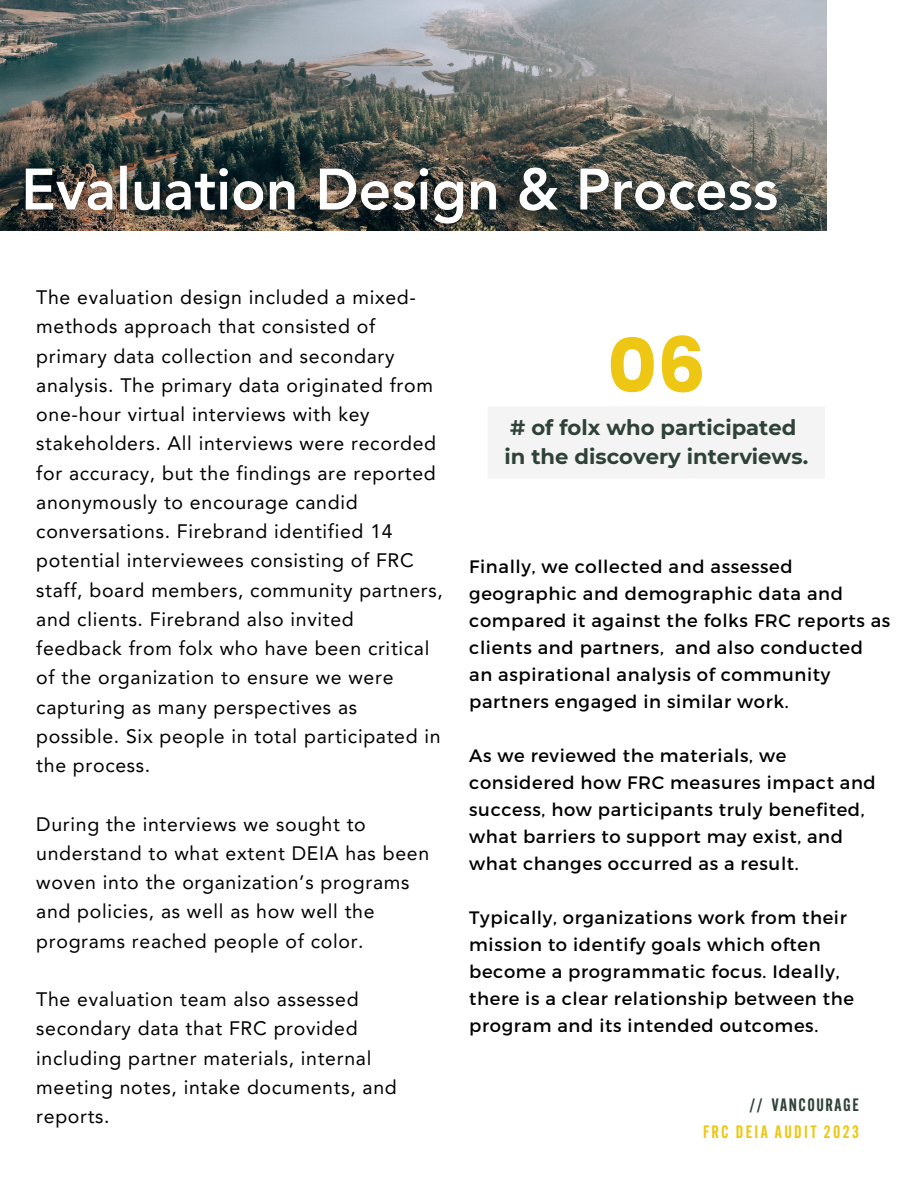
<style>
.page{position:relative;width:918px;height:1188px;background:#fff}
.page>*{position:absolute;margin:0;border:0;box-sizing:border-box;transform-origin:0 0}
.t1{font:76.5px "Poppins";color:#edc713}
.t2{font:700 21.15px/29.2px "Montserrat";color:#2e4237}
.t3{font:19.5px/29.2px "Avenir LT Pro";letter-spacing:.035em;color:#000}
.t4{font:18px/27px "Montserrat";letter-spacing:.035em;color:#000}
.t5{font:600 17.55px "Alternate Gothic Cond ATF";letter-spacing:.135em;color:#edc713}
.t6{font:600 17.55px "Alternate Gothic Cond ATF";letter-spacing:.09em;color:#2e4237}
</style>
<div class="page">
<img style="left:0;top:0;width:826px;height:231px">
<div style="left:488px;top:407px;width:337px;height:71px;background:#f4f4f4"></div>
<img style="left:6px;top:152px;width:787px;height:79px">
<p class="t3" style="left:36px;top:284px;width:408px">The evaluation design included a mixed&shy;methods approach that consisted of primary data collection and secondary analysis. The primary data originated from one-hour virtual interviews with key stakeholders. All interviews were recorded for accuracy, but the findings are reported anonymously to encourage candid conversations. Firebrand identified 14 potential interviewees consisting of FRC staff, board members, community partners, and clients. Firebrand also invited feedback from folx who have been critical of the organization to ensure we were capturing as many perspectives as possible. Six people in total participated in the process.</p>
<p class="t3" style="left:36px;top:811px;width:394px">During the interviews we sought to understand to what extent DEIA has been woven into the organization’s programs and policies, as well as how well the programs reached people of color.</p>
<p class="t3" style="left:36px;top:986px;width:362px">The evaluation team also assessed secondary data that FRC provided including partner materials, internal meeting notes, intake documents, and reports.</p>
<h1 class="t1" style="left:607px;top:321px;width:100px">06</h1>
<p class="t2" style="left:504px;top:413px;width:305px"># of folx who participated in the discovery interviews.</p>
<p class="t4" style="left:469px;top:552px;width:423px">Finally, we collected and assessed geographic and demographic data and compared it against the folks FRC reports as clients and partners, and also conducted an aspirational analysis of community partners engaged in similar work.</p>
<p class="t4" style="left:469px;top:741px;width:408px">As we reviewed the materials, we considered how FRC measures impact and success, how participants truly benefited, what barriers to support may exist, and what changes occurred as a result.</p>
<p class="t4" style="left:469px;top:903px;width:386px">Typically, organizations work from their mission to identify goals which often become a programmatic focus. Ideally, there is a clear relationship between the program and its intended outcomes.</p>
<p class="t6" style="left:749px;top:1098px;width:111px">// VANCOURAGE</p>
<p class="t5" style="left:703px;top:1125px;width:157px">FRC DEIA AUDIT 2023</p>
</div>
